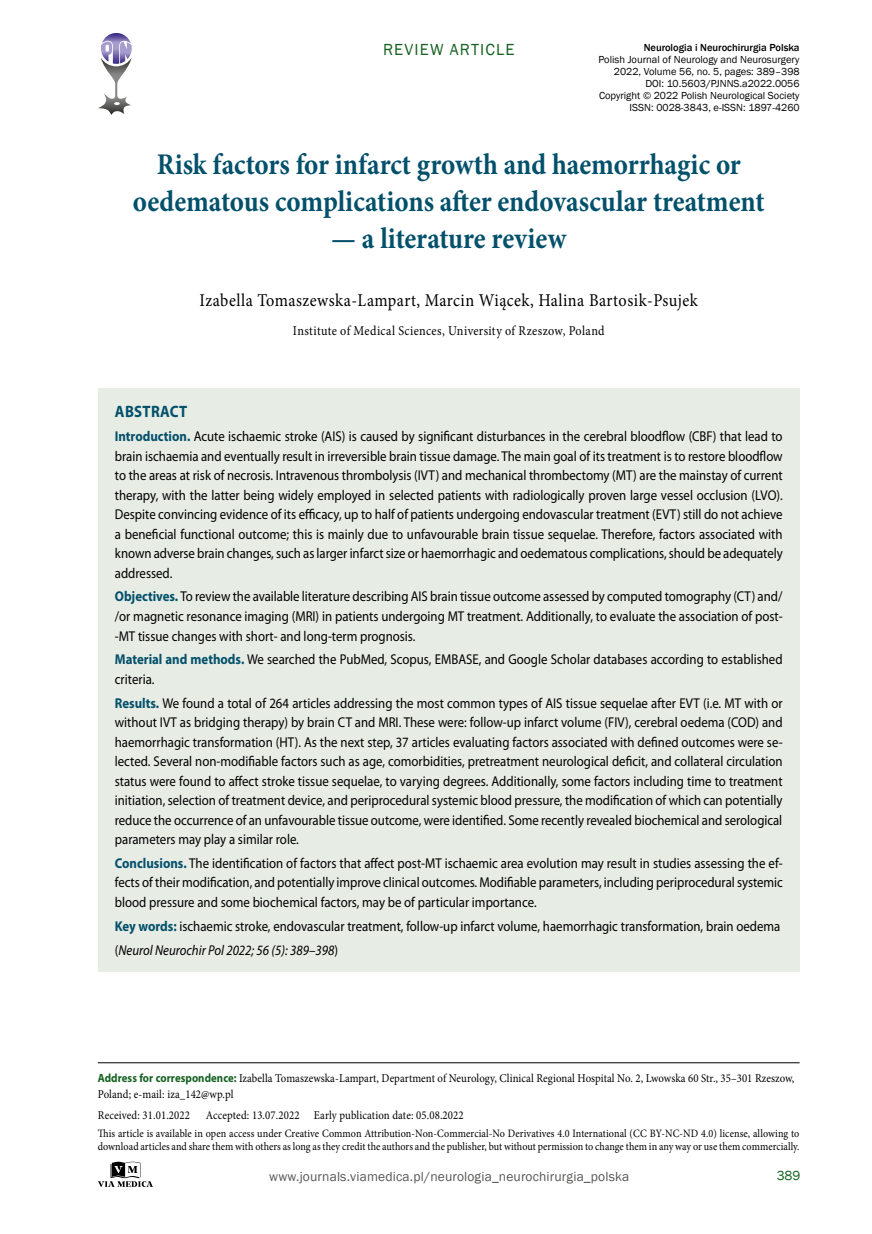
<style>
.page{position:relative;width:872px;height:1234px;background:#fff}
.page>*{position:absolute;margin:0;border:0;box-sizing:border-box;transform-origin:0 0}
.t1{font:700 30px/36.6px "Minion Pro";color:#03506b;text-align:center;scale:.9 1}
.t2{font:18px "Minion Pro";letter-spacing:.03em;color:#000;scale:.9 1}
.t3{font:16.5px "Franklin Gothic";letter-spacing:.07em;color:#176222}
.t4{font:700 16.5px "Myriad Pro";letter-spacing:.02em;color:#03506b;scale:.9 1}
.t5{font:14.25px/19.5px "Myriad Pro";color:#000;text-align:justify;scale:.9 1}
.t6{font:13.5px "Franklin Gothic";letter-spacing:.01em;color:#575756}
.t7{font:13.5px "Minion Pro";letter-spacing:.03em;color:#000;scale:.9 1}
.t8{font:13.5px "Franklin Gothic";color:#176222}
.t9{font:12px/16.5px "Minion Pro";letter-spacing:.005em;color:#000;scale:.9 1}
.t10{font:11.25px/13.5px "Minion Pro";letter-spacing:.005em;color:#000;scale:.9 1}
.t11{font:10.5px/12px "Franklin Gothic";color:#000;text-align:right}
.t12{font:500 10.5px "Franklin Gothic";color:#000}
.s1{font-weight:700;color:#03506b}
.s2{font-style:italic}
.s3{font-family:"Myriad Pro";font-weight:700;color:#176222}
</style>
<div class="page">
<svg style="left:98px;top:1161px;width:55px;height:25px"></svg>
<svg style="left:98px;top:33px;width:34px;height:82px"></svg>
<div style="left:98px;top:388px;width:701px;height:583px;background:#e7ece4"></div>
<hr style="left:98px;top:1062px;width:701px;height:1px;background:#000">
<p class="t3" style="left:383px;top:39px;width:133px">REVIEW ARTICLE</p>
<p class="t12" style="left:643px;top:41px;width:157px">Neurologia i Neurochirurgia Polska</p>
<p class="t11" style="left:598px;top:54px;width:203px">Polish Journal of Neurology and Neurosurgery 2022, Volume 56, no. 5, pages: 389–398<br>DOI: 10.5603/PJNNS.a2022.0056<br>Copyright © 2022 Polish Neurological Society ISSN: 0028-3843, e-ISSN: 1897-4260</p>
<h1 class="t1" style="left:133px;top:146px;width:703px">Risk factors for infarct growth and haemorrhagic or oedematous complications after endovascular treatment</h1>
<h1 class="t1" style="left:331px;top:219px;width:263px">— a literature review</h1>
<p class="t2" style="left:200px;top:288px;width:555px">Izabella Tomaszewska-Lampart, Marcin Wiącek, Halina Bartosik-Psujek</p>
<p class="t7" style="left:293px;top:321px;width:348px">Institute of Medical Sciences, University of Rzeszow, Poland</p>
<p class="t4" style="left:115px;top:402px;width:82px">ABSTRACT</p>
<p class="t5" style="left:115px;top:427px;width:743px"><span class="s1">Introduction.</span> Acute ischaemic stroke (AIS) is caused by significant disturbances in the cerebral bloodflow (CBF) that lead to brain ischaemia and eventually result in irreversible brain tissue damage. The main goal of its treatment is to restore bloodflow to the areas at risk of necrosis. Intravenous thrombolysis (IVT) and mechanical thrombectomy (MT) are the mainstay of current therapy, with the latter being widely employed in selected patients with radiologically proven large vessel occlusion (LVO).<br>Despite convincing evidence of its efficacy, up to half of patients undergoing endovascular treatment (EVT) still do not achieve a beneficial functional outcome; this is mainly due to unfavourable brain tissue sequelae. Therefore, factors associated with known adverse brain changes, such as larger infarct size or haemorrhagic and oedematous complications, should be adequately addressed.</p>
<p class="t5" style="left:115px;top:587px;width:743px"><span class="s1">Objectives.</span> To review the available literature describing AIS brain tissue outcome assessed by computed tomography (CT) and/ /or magnetic resonance imaging (MRI) in patients undergoing MT treatment. Additionally, to evaluate the association of post--MT tissue changes with short- and long-term prognosis.</p>
<p class="t5" style="left:115px;top:650px;width:743px"><span class="s1">Material and methods.</span> We searched the PubMed, Scopus, EMBASE, and Google Scholar databases according to established criteria.</p>
<p class="t5" style="left:115px;top:693px;width:743px"><span class="s1">Results.</span> We found a total of 264 articles addressing the most common types of AIS tissue sequelae after EVT (i.e. MT with or without IVT as bridging therapy) by brain CT and MRI. These were: follow-up infarct volume (FIV), cerebral oedema (COD) and haemorrhagic transformation (HT). As the next step, 37 articles evaluating factors associated with defined outcomes were se&shy;lected. Several non-modifiable factors such as age, comorbidities, pretreatment neurological deficit, and collateral circulation status were found to affect stroke tissue sequelae, to varying degrees. Additionally, some factors including time to treatment initiation, selection of treatment device, and periprocedural systemic blood pressure, the modification of which can potentially reduce the occurrence of an unfavourable tissue outcome, were identified. Some recently revealed biochemical and serological parameters may play a similar role.</p>
<p class="t5" style="left:115px;top:853px;width:744px"><span class="s1">Conclusions.</span> The identification of factors that affect post-MT ischaemic area evolution may result in studies assessing the ef&shy;fects of their modification, and potentially improve clinical outcomes. Modifiable parameters, including periprocedural systemic blood pressure and some biochemical factors, may be of particular importance.</p>
<p class="t5" style="left:115px;top:914px;width:741px;line-height:23.7px"><span class="s1">Key words:</span> ischaemic stroke, endovascular treatment, follow-up infarct volume, haemorrhagic transformation, brain oedema (<span class="s2">Neurol Neurochir Pol 2022; 56 (5): 389–398</span>)</p>
<p class="t9" style="left:98px;top:1069px;width:775px"><span class="s3">Address for correspondence:</span> Izabella Tomaszewska-Lampart, Department of Neurology, Clinical Regional Hospital No. 2, Lwowska 60 Str., 35–301 Rzeszow,<br>Poland; e-mail: iza_142@wp.pl</p>
<p class="t9" style="left:98px;top:1106px;width:104px">Received: 31.01.2022</p>
<p class="t9" style="left:206px;top:1106px;width:288px">Accepted: 13.07.2022 Early publication date: 05.08.2022</p>
<p class="t10" style="left:98px;top:1126px;width:781px">This article is available in open access under Creative Common Attribution-Non-Commercial-No Derivatives 4.0 International (CC BY-NC-ND 4.0) license, allowing to download articles and share them with others as long as they credit the authors and the publisher, but without permission to change them in any way or use them commercially.</p>
<p class="t6" style="left:269px;top:1167px;width:361px">www.journals.viamedica.pl/neurologia_neurochirurgia_polska</p>
<p class="t8" style="left:776px;top:1166px;width:25px">389</p>
</div>
